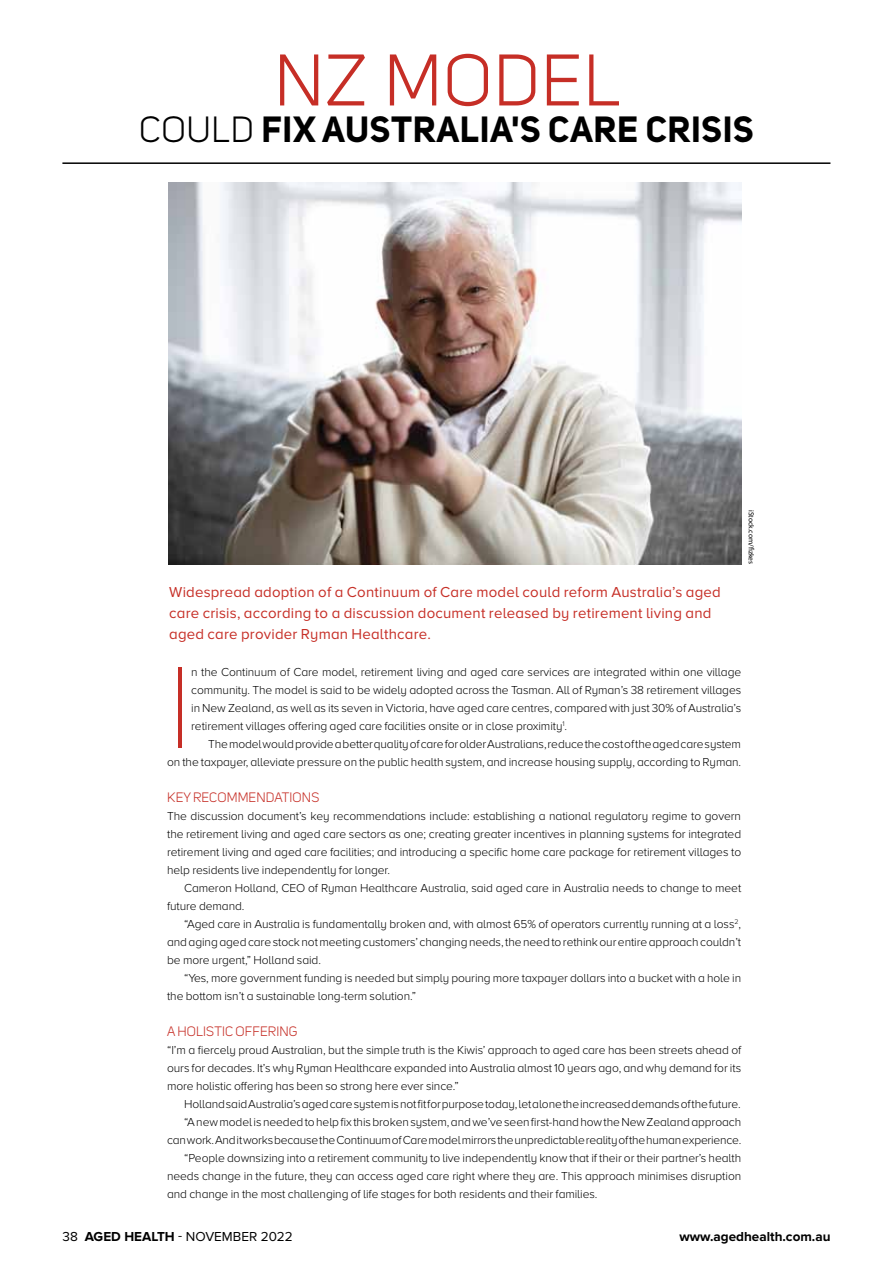
<style>
.page{position:relative;width:893px;height:1263px;background:#fff}
.page>*{position:absolute;margin:0;border:0;box-sizing:border-box;transform-origin:0 0}
.t1{font:100 120px "Proxima Nova A";color:#c62e26}
.t2{font:72px "Uni Sans";letter-spacing:.02em;color:#c62e26}
.t3{font:700 36px "Uni Sans";letter-spacing:.02em;color:#000}
.t4{font:15px/21px "Proxima Nova A";letter-spacing:.015em;color:#c62e26}
.t5{font:13.5px "Uni Sans";letter-spacing:.01em;color:#c62e26}
.t6{font:13.5px "Proxima Nova";color:#000}
.t7{font:700 13.5px "Proxima Nova";color:#000}
.t8{font:300 12px/18px "Proxima Nova A";letter-spacing:-.005em;color:#000;text-align:justify}
.t9{font:7.5px "Myriad Pro";color:#000}
.s1{font-weight:400}
.s2{font-family:"Proxima Nova A"}
.s3{font-weight:700}
</style>
<div class="page">
<img style="left:168px;top:183px;width:573px;height:382px">
<hr style="left:62px;top:162px;width:768px;height:2px;background:#000">
<h2 class="t2" style="left:274px;top:39px;width:340px">NZ MODEL</h2>
<h3 class="t3" style="left:139px;top:107px;width:616px"><span class="s1">CO ULD</span> FIX AUSTRALIA'S CARE CRISIS</h3>
<p class="t4" style="left:169px;top:581px;width:553px">Widespread adoption of a Continuum of Care model could reform Australia’s aged care crisis, according to a discussion document released by retirement living and aged care provider Ryman Healthcare.</p>
<p class="t9" style="left:756px;top:510px;width:56px;rotate:90deg">iStock.com/fizkes</p>
<h1 class="t1" style="left:167px;top:642px;width:26px">I</h1>
<p class="t8" style="left:191px;top:663px;width:552px">n the Continuum of Care model, retirement living and aged care services are integrated within one village community. The model is said to be widely adopted across the Tasman. All of Ryman’s 38 retirement villages in New Zealand, as well as its seven in Victoria, have aged care centres, compared with just 30% of Australia’s retirement villages offering aged care facilities onsite or in close proximity<sup>1</sup>.</p>
<p class="t8" style="left:167px;top:735px;width:576px;text-align:right">The model would provide a better quality of care for older Australians, reduce the cost of the aged care system<br>on the taxpayer, alleviate pressure on the public health system, and increase housing supply, according to Ryman.</p>
<p class="t5" style="left:167px;top:790px;width:36px">KE Y RECOMMEN</p>
<p class="t5" style="left:266px;top:790px;width:37px">DATIONS</p>
<p class="t8" style="left:167px;top:807px;width:576px">The discussion document’s key recommendations include: establishing a national regulatory regime to govern the retirement living and aged care sectors as one; creating greater incentives in planning systems for integrated retirement living and aged care facilities; and introducing a specific home care package for retirement villages to help residents live independently for longer.</p>
<p class="t8" style="left:167px;top:879px;width:576px;text-indent:17px">Cameron Holland, CEO of Ryman Healthcare Australia, said aged care in Australia needs to change to meet future demand.</p>
<p class="t8" style="left:167px;top:915px;width:576px;text-indent:17px">“Aged care in Australia is fundamentally broken and, with almost 65% of operators currently running at a loss<sup>2</sup>, and aging aged care stock not meeting customers’ changing needs, the need to rethink our entire approach couldn’t be more urgent,” Holland said.</p>
<p class="t8" style="left:167px;top:969px;width:575px;text-indent:17px">“Yes, more government funding is needed but simply pouring more taxpayer dollars into a bucket with a hole in the bottom isn’t a sustainable long-term solution.”</p>
<p class="t5" style="left:167px;top:1024px;width:132px">A HOLISTIC OFFERING</p>
<p class="t8" style="left:167px;top:1041px;width:576px">“I’m a fiercely proud Australian, but the simple truth is the Kiwis’ approach to aged care has been streets ahead of ours for decades. It’s why Ryman Healthcare expanded into Australia almost 10 years ago, and why demand for its more holistic offering has been so strong here ever since.”</p>
<p class="t8" style="left:184px;top:1095px;width:558px">Holland said Australia’s aged care system is not fit for purpose today, let alone the increased demands of the future.</p>
<p class="t8" style="left:184px;top:1113px;width:559px">“A new model is needed to help fix this broken system, and we’ve seen first-hand how the New Zealand approach</p>
<p class="t8" style="left:167px;top:1131px;width:576px">can work. And it works because the Continuum of Care model mirrors the unpredictable reality of the human experience.</p>
<p class="t8" style="left:184px;top:1149px;width:559px">“People downsizing into a retirement community to live independently know that if their or their partner’s health</p>
<p class="t8" style="left:167px;top:1167px;width:576px">needs change in the future, they can access aged care right where they are. This approach minimises disruption</p>
<p class="t8" style="left:167px;top:1185px;width:432px">and change in the most challenging of life stages for both residents and their families.</p>
<p class="t6" style="left:62px;top:1229px;width:232px"><span class="s2">38</span> <span class="s3">aged health</span> - NOVEMBER 2022</p>
<p class="t7" style="left:679px;top:1229px;width:153px">www.agedhealth.com.au</p>
</div>
